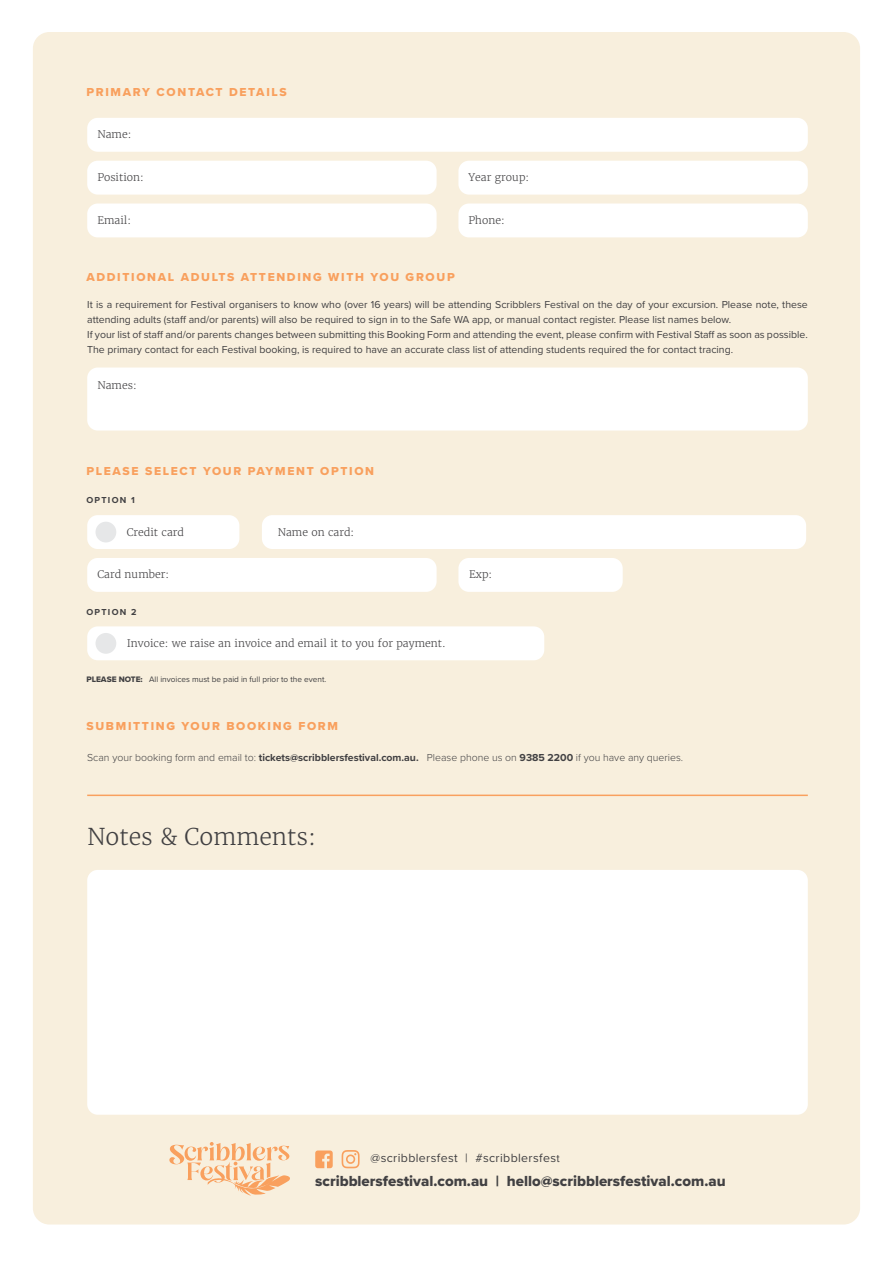
<style>
.page{position:relative;width:893px;height:1263px;background:#fff}
.page>*{position:absolute;margin:0;border:0;box-sizing:border-box;transform-origin:0 0}
.t1{font:300 23.1px "Merriweather";color:#414042}
.t2{font:15.15px "Proxima Nova Extrabld";color:#414042}
.t3{font:12.3px "Proxima Nova";letter-spacing:.03em;color:#414042}
.t4{font:12px "Proxima Nova Extrabld";letter-spacing:.14em;color:#f9a05e}
.t5{font:10.5px/15px "Proxima Nova";color:#414042}
.t6{font:300 10.5px "Merriweather";color:#414042}
.t7{font:300 10.5px "Proxima Nova";color:#414042}
.t8{font:700 9px "Proxima Nova";letter-spacing:.14em;color:#414042}
.t9{font:8.25px "Proxima Nova";color:#414042}
.s1{font-family:"Proxima Nova Extrabld"}
.s2{font-weight:700}
.s3{font-size:11.25px}
</style>
<div class="page">
<div style="left:33px;top:32px;width:827px;height:1192px;background:#f8efdd;border-radius:16px"></div>
<div style="left:87px;top:870px;width:721px;height:245px;background:#fff;border-radius:10px"></div>
<div style="left:87px;top:118px;width:721px;height:34px;background:#fff;border-radius:10px"></div>
<div style="left:87px;top:161px;width:350px;height:34px;background:#fff;border-radius:10px"></div>
<div style="left:87px;top:203px;width:350px;height:34px;background:#fff;border-radius:10px"></div>
<div style="left:458px;top:161px;width:350px;height:34px;background:#fff;border-radius:10px"></div>
<div style="left:458px;top:203px;width:350px;height:34px;background:#fff;border-radius:10px"></div>
<hr style="left:87px;top:794px;width:721px;height:2px;background:#f9a05e">
<div style="left:87px;top:515px;width:152px;height:34px;background:#fff;border-radius:10px"></div>
<div style="left:87px;top:558px;width:350px;height:34px;background:#fff;border-radius:10px"></div>
<div style="left:262px;top:515px;width:544px;height:34px;background:#fff;border-radius:10px"></div>
<div style="left:458px;top:558px;width:165px;height:34px;background:#fff;border-radius:10px"></div>
<div style="left:96px;top:522px;width:20px;height:20px;background:#e6e7e8;border-radius:50%"></div>
<div style="left:87px;top:626px;width:457px;height:34px;background:#fff;border-radius:10px"></div>
<div style="left:96px;top:633px;width:20px;height:21px;background:#e6e7e8;border-radius:50%"></div>
<svg style="left:169px;top:1142px;width:121px;height:53px"></svg>
<svg style="left:342px;top:1150px;width:18px;height:18px"></svg>
<svg style="left:315px;top:1150px;width:18px;height:18px"></svg>
<div style="left:87px;top:367px;width:721px;height:63px;background:#fff;border-radius:10px"></div>
<p class="t4" style="left:86px;top:83px;width:202px">PRIMARY CONTACT DETAILS</p>
<p class="t6" style="left:97px;top:128px;width:35px">Name:</p>
<p class="t6" style="left:97px;top:171px;width:48px">Position:</p>
<p class="t6" style="left:97px;top:214px;width:35px">Email:</p>
<p class="t6" style="left:469px;top:171px;width:62px">Year group:</p>
<p class="t6" style="left:469px;top:214px;width:38px">Phone:</p>
<p class="t4" style="left:86px;top:268px;width:370px">ADDITIONAL ADULTS ATTENDING WITH YOU GROUP</p>
<p class="t5" style="left:87px;top:297px;width:722px">It is a requirement for Festival organisers to know who (over 16 years) will be attending Scribblers Festival on the day of your excursion. Please note, these attending adults (staff and/or parents) will also be required to sign in to the Safe WA app, or manual contact register. Please list names below.<br>If your list of staff and/or parents changes between submitting this Booking Form and attending the event, please confirm with Festival Staff as soon as possible.<br>The primary contact for each Festival booking, is required to have an accurate class list of attending students required the for contact tracing.</p>
<p class="t6" style="left:97px;top:378px;width:41px">Names:</p>
<p class="t4" style="left:86px;top:462px;width:289px">PLEASE SELECT YOUR PAYMENT OPTION</p>
<p class="t8" style="left:86px;top:494px;width:50px">OPTION 1</p>
<p class="t6" style="left:127px;top:525px;width:59px">Credit card</p>
<p class="t6" style="left:97px;top:568px;width:73px">Card number:</p>
<p class="t8" style="left:86px;top:605px;width:52px">OPTION 2</p>
<p class="t6" style="left:278px;top:525px;width:78px">Name on card:</p>
<p class="t6" style="left:469px;top:568px;width:25px">Exp:</p>
<p class="t6" style="left:127px;top:636px;width:320px">Invoice: we raise an invoice and email it to you for payment.</p>
<p class="t9" style="left:86px;top:673px;width:241px"><span class="s1">PLEASE NOTE:</span> All invoices must be paid in full prior to the event.</p>
<p class="t4" style="left:86px;top:717px;width:253px">SUBMITTING YOUR BOOKING FORM</p>
<p class="t7" style="left:87px;top:750px;width:597px">Scan your booking form and email to: <span class="s2">tickets@scribblersfestival.com.au.</span> Please phone us on <span class="s2">9385 2200</span> if you have any queries.</p>
<h1 class="t1" style="left:87px;top:822px;width:230px">Notes &amp; Comments:</h1>
<p class="t3" style="left:371px;top:1149px;width:191px">@scribblersfest | #scribblersfes<span class="s3">t</span></p>
<h2 class="t2" style="left:315px;top:1169px;width:412px">scribblersfestival.com.au | hello@scribblersfestival.com.au</h2>
</div>
